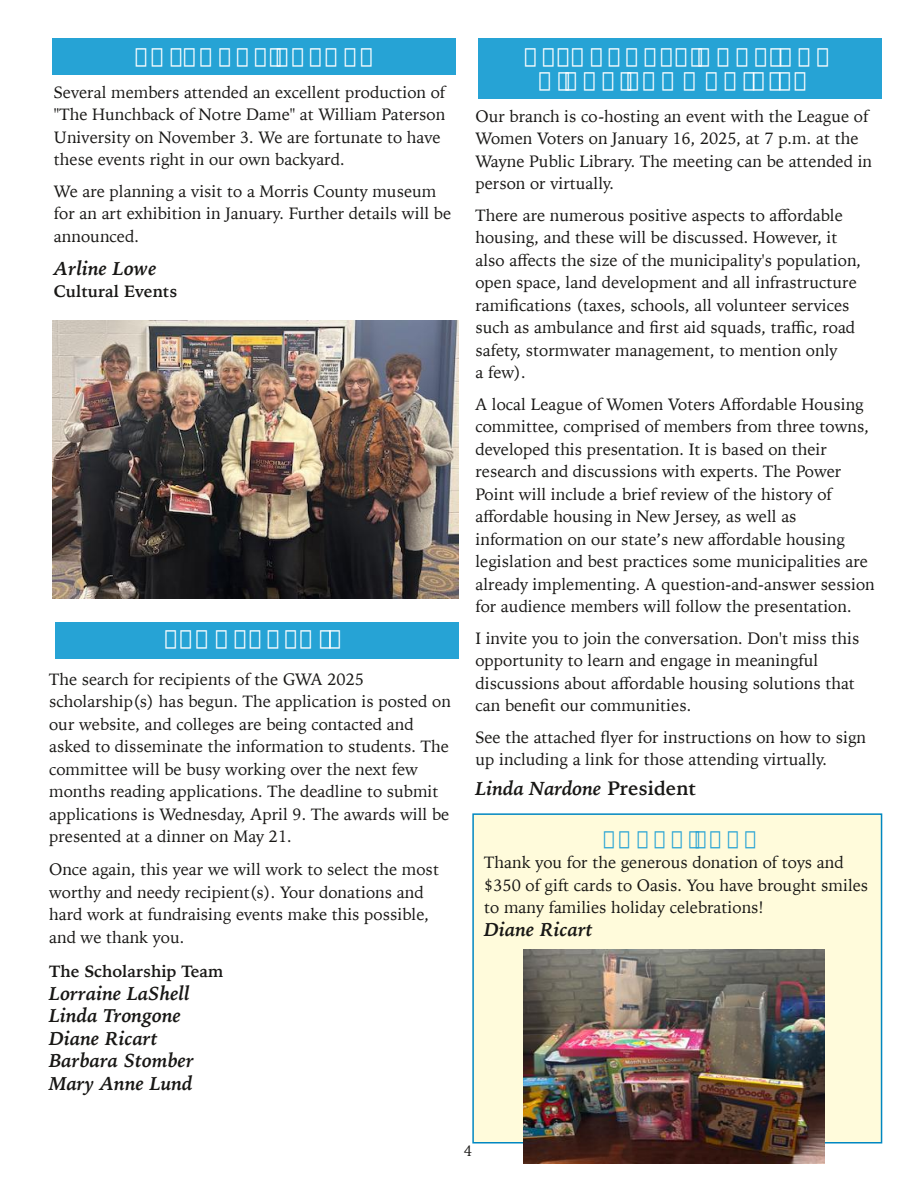
<style>
.page{position:relative;width:918px;height:1188px;background:#fff}
.page>*{position:absolute;margin:0;border:0;box-sizing:border-box;transform-origin:0 0}
.t1{font:900 21px/24px "Iowan Old Style";color:#fff;text-align:center}
.t2{font:italic 700 19.5px/22.5px "Iowan Old Style";color:#181715}
.t3{font:900 19.5px "Iowan Old Style";color:#26a3d5}
.t4{font:16.5px/22.5px "Iowan Old Style";letter-spacing:.005em;color:#181715}
.t5{font:700 16.5px "Iowan Old Style";color:#181715}
.t6{font:15px "Iowan Old Style";color:#181715}
.s1{font-style:normal}
</style>
<div class="page">
<div style="left:473px;top:814px;width:409px;height:329px;background:#fffbdb"></div>
<div style="left:472px;top:813px;width:410px;height:331px;border:2px solid #0087c1"></div>
<div style="left:53px;top:39px;width:403px;height:36px;background:#26a3d5"></div>
<img style="left:52px;top:321px;width:407px;height:278px">
<div style="left:56px;top:622px;width:403px;height:36px;background:#26a3d5"></div>
<div style="left:479px;top:39px;width:403px;height:60px;background:#26a3d5"></div>
<img style="left:523px;top:950px;width:302px;height:214px">
<p class="t1" style="left:135px;top:43px;width:242px">CULTURAL EVENTS</p>
<p class="t4" style="left:54px;top:81px;width:393px">Several members attended an excellent production of "The Hunchback of Notre Dame" at William Paterson University on November 3. We are fortunate to have these events right in our own backyard.</p>
<p class="t4" style="left:54px;top:180px;width:399px">We are planning a visit to a Morris County museum for an art exhibition in January. Further details will be announced.</p>
<p class="t2" style="left:54px;top:257px;width:104px">Arline Lowe</p>
<p class="t5" style="left:54px;top:280px;width:125px">Cultural Events</p>
<p class="t1" style="left:165px;top:626px;width:181px">SCHOLARSHIP</p>
<p class="t4" style="left:49px;top:668px;width:403px">The search for recipients of the GWA 2025 scholarship(s) has begun. The application is posted on our website, and colleges are being contacted and asked to disseminate the information to students. The committee will be busy working over the next few months reading applications. The deadline to submit applications is Wednesday, April 9. The awards will be presented at a dinner on May 21.</p>
<p class="t4" style="left:49px;top:858px;width:391px">Once again, this year we will work to select the most worthy and needy recipient(s). Your donations and hard work at fundraising events make this possible, and we thank you.</p>
<p class="t5" style="left:49px;top:960px;width:176px">The Scholarship Team</p>
<p class="t2" style="left:49px;top:982px;width:146px">Lorraine LaShell<br>Linda Trongone<br>Diane Ricart<br>Barbara Stomber<br>Mary Anne Lund</p>
<p class="t1" style="left:524px;top:44px;width:294px">AFFORDABLE HOUSING &amp; OUR COMMUNITIES</p>
<p class="t4" style="left:475px;top:105px;width:398px">Our branch is co-hosting an event with the League of Women Voters on January 16, 2025, at 7 p.m. at the Wayne Public Library. The meeting can be attended in person or virtually.</p>
<p class="t4" style="left:475px;top:204px;width:387px">There are numerous positive aspects to affordable housing, and these will be discussed. However, it also affects the size of the municipality's population, open space, land development and all infrastructure ramifications (taxes, schools, all volunteer services such as ambulance and first aid squads, traffic, road safety, stormwater management, to mention only<br>a few).</p>
<p class="t4" style="left:475px;top:393px;width:401px">A local League of Women Voters Affordable Housing committee, comprised of members from three towns, developed this presentation. It is based on their research and discussions with experts. The Power Point will include a brief review of the history of affordable housing in New Jersey, as well as information on our state’s new affordable housing legislation and best practices some municipalities are already implementing. A question-and-answer session for audience members will follow the presentation.</p>
<p class="t4" style="left:475px;top:627px;width:385px">I invite you to join the conversation. Don't miss this opportunity to learn and engage in meaningful discussions about affordable housing solutions that can benefit our communities.</p>
<p class="t4" style="left:475px;top:726px;width:392px">See the attached flyer for instructions on how to sign up including a link for those attending virtually.</p>
<p class="t2" style="left:475px;top:777px;width:222px">Linda Nardone <span class="s1">President</span></p>
<p class="t3" style="left:603px;top:825px;width:150px">THANK YOU!</p>
<p class="t4" style="left:484px;top:851px;width:385px">Thank you for the generous donation of toys and $350 of gift cards to Oasis. You have brought smiles to many families holiday celebrations!</p>
<p class="t2" style="left:484px;top:918px;width:110px">Diane Ricart</p>
<p class="t6" style="left:464px;top:1141px;width:10px">4</p>
</div>
